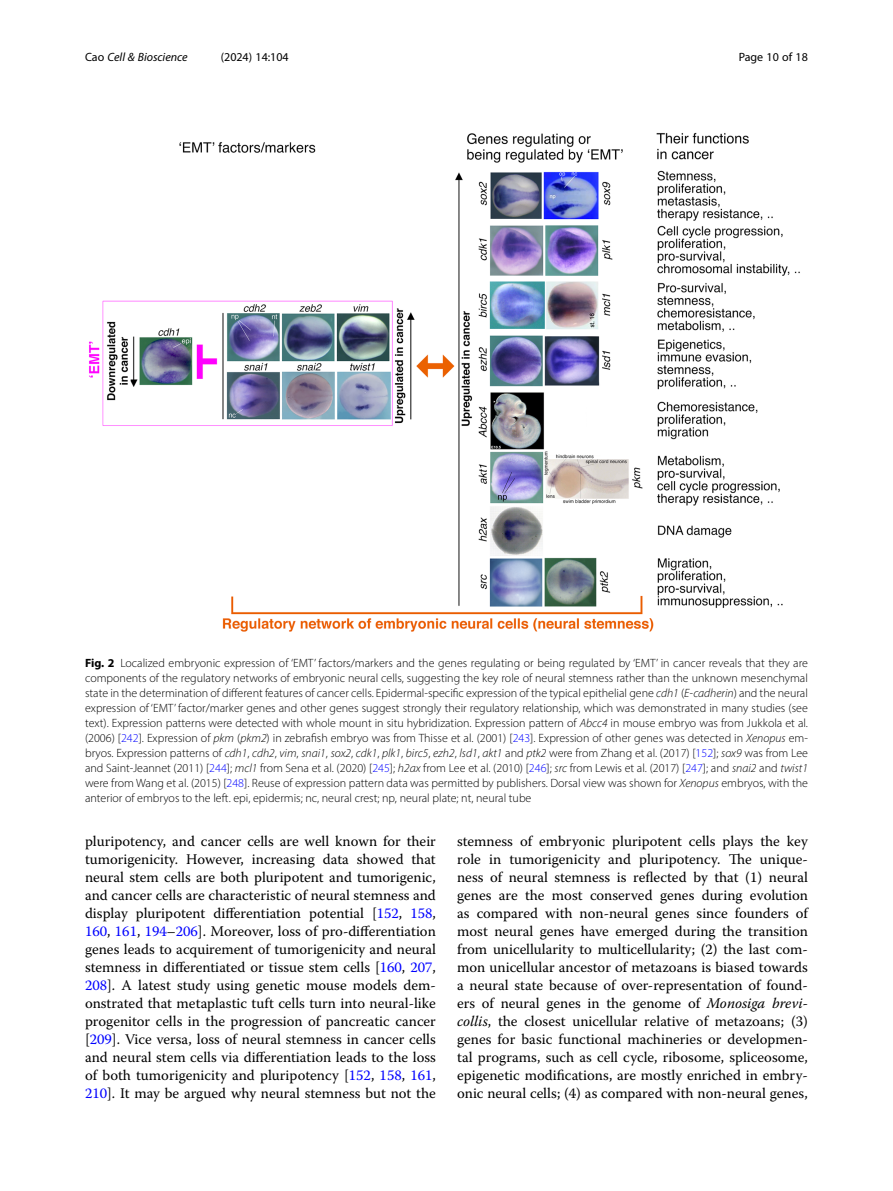
<style>
.page{position:relative;width:893px;height:1191px;background:#fff}
.page>*{position:absolute;margin:0;border:0;box-sizing:border-box;transform-origin:0 0}
.Body_Text{font:14.7px/18px "Warnock Pro";color:#000;text-align:justify}
.Figure_Caption{font:300 12px/15px "Myriad Pro";color:#000;text-align:justify}
.t1{font:12px "Myriad Pro";color:#000}
.t2{font:italic 12px "Myriad Pro";color:#000}
.s1{font-style:normal}
.s2{font-weight:700}
.s3{font-style:italic}
.s4{color:#00f}
</style>
<div class="page">
<img style="left:89px;top:132px;width:711px;height:500px">
<p class="t2" style="left:85px;top:50px;width:104px"><span class="s1">Cao</span> Cell &amp; Bioscience</p>
<p class="t1" style="left:221px;top:50px;width:70px">(2024) 14:104</p>
<p class="t1" style="left:739px;top:50px;width:71px">Page 10 of 18</p>
<p class="Figure_Caption" style="left:85px;top:655px;width:724px"><span class="s2">Fig. 2</span> Localized embryonic expression of ‘EMT’ factors/markers and the genes regulating or being regulated by ‘EMT’ in cancer reveals that they are components of the regulatory networks of embryonic neural cells, suggesting the key role of neural stemness rather than the unknown mesenchymal state in the determination of different features of cancer cells. Epidermal-specific expression of the typical epithelial gene <span class="s3">cdh1</span> (<span class="s3">E-cadherin</span>) and the neural expression of ‘EMT’ factor/marker genes and other genes suggest strongly their regulatory relationship, which was demonstrated in many studies (see text). Expression patterns were detected with whole mount in situ hybridization. Expression pattern of <span class="s3">Abcc4</span> in mouse embryo was from Jukkola et al. (2006) [<span class="s4">242</span>]. Expression of <span class="s3">pkm</span> (<span class="s3">pkm2</span>) in zebrafish embryo was from Thisse et al. (2001) [<span class="s4">243</span>]. Expression of other genes was detected in <span class="s3">Xenopus</span> em&shy;bryos. Expression patterns of <span class="s3">cdh1</span>, <span class="s3">cdh2</span>, <span class="s3">vim</span>, <span class="s3">snai1</span>, <span class="s3">sox2</span>, <span class="s3">cdk1</span>, <span class="s3">plk1</span>, <span class="s3">birc5</span>, <span class="s3">ezh2</span>, <span class="s3">lsd1</span>, <span class="s3">akt1</span> and <span class="s3">ptk2</span> were from Zhang et al. (2017) [<span class="s4">152</span>]; <span class="s3">sox9</span> was from Lee and Saint-Jeannet (2011) [<span class="s4">244</span>]; <span class="s3">mcl1</span> from Sena et al. (2020) [<span class="s4">245</span>]; <span class="s3">h2ax</span> from Lee et al. (2010) [<span class="s4">246</span>]; <span class="s3">src</span> from Lewis et al. (2017) [<span class="s4">247</span>]; and <span class="s3">snai2</span> and <span class="s3">twist1 </span>were from Wang et al. (2015) [<span class="s4">248</span>]. Reuse of expression pattern data was permitted by publishers. Dorsal view was shown for <span class="s3">Xenopus</span> embryos, with the anterior of embryos to the left. epi, epidermis; nc, neural crest; np, neural plate; nt, neural tube</p>
<p class="Body_Text" style="left:85px;top:832px;width:352px">pluripotency, and cancer cells are well known for their tumorigenicity. However, increasing data showed that neural stem cells are both pluripotent and tumorigenic, and cancer cells are characteristic of neural stemness and display pluripotent differentiation potential [<span class="s4">152</span>, <span class="s4">158</span>, <span class="s4">160</span>, <span class="s4">161</span>, <span class="s4">194</span>–<span class="s4">206</span>]. Moreover, loss of pro-differentiation genes leads to acquirement of tumorigenicity and neural stemness in differentiated or tissue stem cells [<span class="s4">160</span>, <span class="s4">207</span>, <span class="s4">208</span>]. A latest study using genetic mouse models dem&shy;onstrated that metaplastic tuft cells turn into neural-like progenitor cells in the progression of pancreatic cancer [<span class="s4">209</span>]. Vice versa, loss of neural stemness in cancer cells and neural stem cells via differentiation leads to the loss of both tumorigenicity and pluripotency [<span class="s4">152</span>, <span class="s4">158</span>, <span class="s4">161</span>, <span class="s4">210</span>]. It may be argued why neural stemness but not the</p>
<p class="Body_Text" style="left:457px;top:832px;width:352px">stemness of embryonic pluripotent cells plays the key role in tumorigenicity and pluripotency. The unique&shy;ness of neural stemness is reflected by that (1) neural genes are the most conserved genes during evolution as compared with non-neural genes since founders of most neural genes have emerged during the transition from unicellularity to multicellularity; (2) the last com&shy;mon unicellular ancestor of metazoans is biased towards a neural state because of over-representation of found&shy;ers of neural genes in the genome of <span class="s3">Monosiga brevi&shy;collis</span>, the closest unicellular relative of metazoans; (3) genes for basic functional machineries or developmen&shy;tal programs, such as cell cycle, ribosome, spliceosome, epigenetic modifications, are mostly enriched in embry&shy;onic neural cells; (4) as compared with non-neural genes,</p>
</div>
